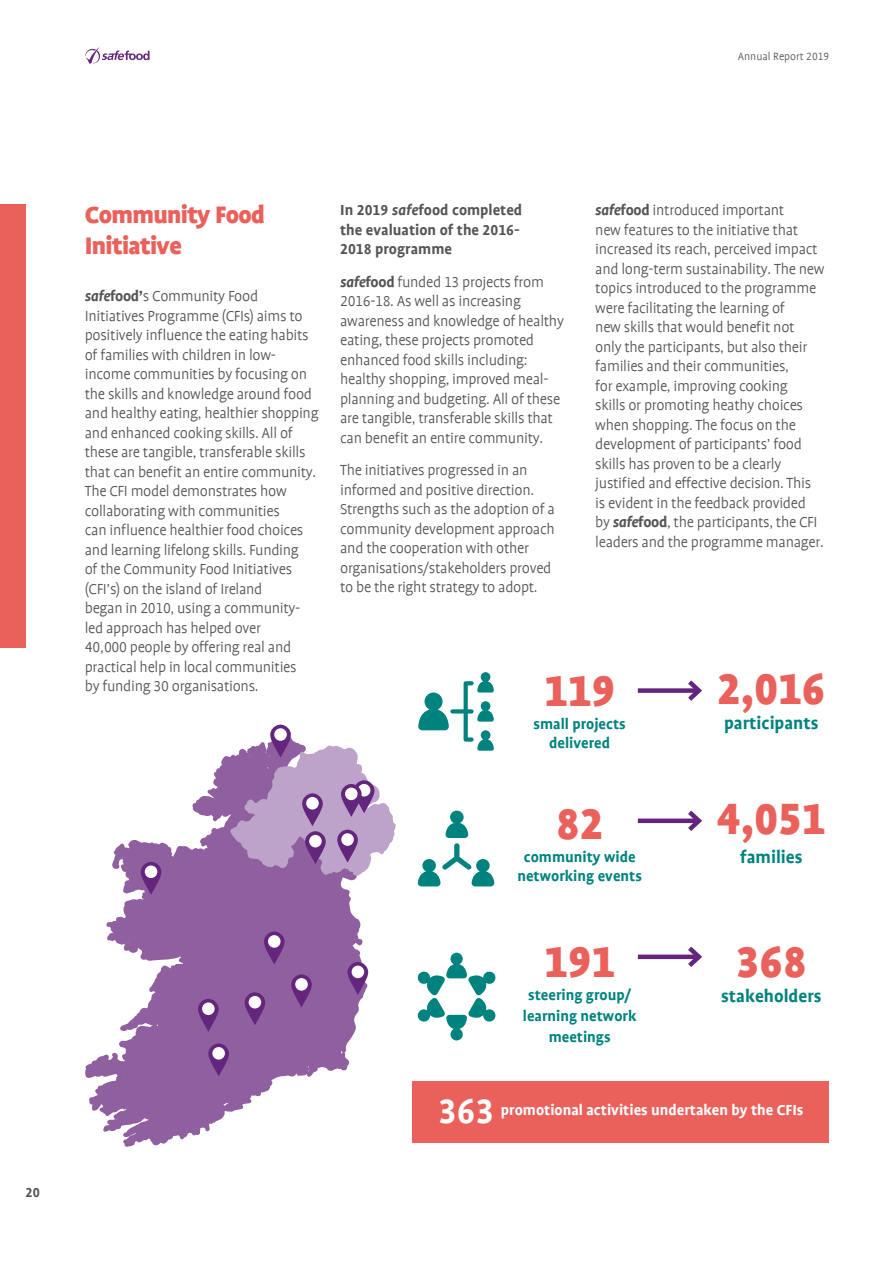
<style>
.page{position:relative;width:893px;height:1263px;background:#fff}
.page>*{position:absolute;margin:0;border:0;box-sizing:border-box;transform-origin:0 0}
.t1{font:900 49.5px "Profile NO";color:#ea615b}
.t2{font:700 39px "Profile NO";color:#fff}
.t3{font:900 27px/31.5px "Profile";letter-spacing:-.025em;color:#ea615b}
.t4{font:700 19.5px "Profile";color:#00837e}
.t5{font:300 16.5px/19.5px "Profile";letter-spacing:-.02em;color:#565555}
.t6{font:700 16.5px/18.8px "Profile";color:#00837e;text-align:center}
.t7{font:700 16.5px/19.5px "Profile";color:#555}
.t8{font:700 16.5px "Profile";color:#fff}
.t9{font:700 15px "Profile NO";color:#565555}
.t10{font:300 12px "Profile";color:#555}
.s1{font-family:"Profile NO"}
.s2{font-weight:700;font-style:italic}
.s3{font-weight:700}
.s4{font-style:italic}
</style>
<div class="page">
<svg style="left:85px;top:47px;width:65px;height:17px"></svg>
<div style="left:412px;top:1081px;width:417px;height:61px;background:#ea615b"></div>
<div style="left:0;top:204px;width:26px;height:443px;background:#ea615b"></div>
<svg style="left:85px;top:756px;width:279px;height:391px;fill:#8f5f9f"></svg>
<svg style="left:141px;top:862px;width:20px;height:33px"></svg>
<div style="left:145px;top:865px;width:12px;height:13px;background:#fff;border-radius:50%"></div>
<svg style="left:264px;top:931px;width:21px;height:33px"></svg>
<div style="left:268px;top:935px;width:13px;height:13px;background:#fff;border-radius:50%"></div>
<svg style="left:245px;top:992px;width:20px;height:33px"></svg>
<div style="left:249px;top:996px;width:12px;height:12px;background:#fff;border-radius:50%"></div>
<svg style="left:291px;top:974px;width:21px;height:33px"></svg>
<div style="left:295px;top:978px;width:13px;height:13px;background:#fff;border-radius:50%"></div>
<svg style="left:208px;top:1043px;width:21px;height:33px"></svg>
<div style="left:212px;top:1047px;width:13px;height:12px;background:#fff;border-radius:50%"></div>
<svg style="left:198px;top:999px;width:21px;height:33px"></svg>
<div style="left:202px;top:1002px;width:13px;height:13px;background:#fff;border-radius:50%"></div>
<svg style="left:230px;top:725px;width:166px;height:151px"></svg>
<div style="left:345px;top:788px;width:13px;height:12px;background:#fff;border-radius:50%"></div>
<svg style="left:347px;top:962px;width:21px;height:33px"></svg>
<div style="left:352px;top:966px;width:12px;height:12px;background:#fff;border-radius:50%"></div>
<svg style="left:418px;top:672px;width:76px;height:79px"></svg>
<svg style="left:417px;top:953px;width:79px;height:87px"></svg>
<svg style="left:417px;top:810px;width:78px;height:76px"></svg>
<div style="left:638px;top:688px;width:61px;height:5px;background:#64257d"></div>
<svg style="left:683px;top:680px;width:19px;height:21px"></svg>
<div style="left:638px;top:818px;width:61px;height:5px;background:#64257d"></div>
<svg style="left:683px;top:810px;width:19px;height:21px"></svg>
<div style="left:638px;top:954px;width:61px;height:5px;background:#64257d"></div>
<svg style="left:683px;top:946px;width:19px;height:21px"></svg>
<p class="t10" style="left:738px;top:51px;width:93px">Annual Report <span class="s1">2019</span></p>
<p class="t9" style="left:26px;top:1185px;width:16px">20</p>
<h3 class="t3" style="left:85px;top:198px;width:182px">Community Food<br>Initiative</h3>
<p class="t5" style="left:85px;top:286px;width:235px"><span class="s2">safe</span><span class="s3">food’</span>s Community Food Initiatives Programme (CFIs) aims to positively influence the eating habits of families with children in low&shy;income communities by focusing on the skills and knowledge around food and healthy eating, healthier shopping and enhanced cooking skills. All of these are tangible, transferable skills that can benefit an entire community.<br>The CFI model demonstrates how collaborating with communities<br>can influence healthier food choices and learning lifelong skills. Funding<br>of the Community Food Initiatives (CFI’s) on the island of Ireland<br>began in <span class="s1">2010</span>, using a community&shy;led approach has helped over<br><span class="s1">40,000</span> people by offering real and practical help in local communities<br>by funding <span class="s1">30</span> organisations.</p>
<p class="t7" style="left:340px;top:201px;width:184px">In <span class="s1">2019</span> <span class="s4">safe</span>food completed the evaluation of the <span class="s1">2016</span>-<br><span class="s1">2018</span> programme</p>
<p class="t5" style="left:340px;top:272px;width:225px"><span class="s2">safe</span><span class="s3">food</span> funded <span class="s1">13</span> projects from <span class="s1">2016-18</span>. As well as increasing awareness and knowledge of healthy eating, these projects promoted enhanced food skills including: healthy shopping, improved meal&shy;planning and budgeting. All of these are tangible, transferable skills that can benefit an entire community.</p>
<p class="t5" style="left:340px;top:460px;width:216px">The initiatives progressed in an informed and positive direction.<br>Strengths such as the adoption of a community development approach and the cooperation with other organisations/stakeholders proved to be the right strategy to adopt.</p>
<p class="t5" style="left:595px;top:201px;width:231px"><span class="s2">safe</span><span class="s3">food</span> introduced important<br>new features to the initiative that increased its reach, perceived impact and long-term sustainability. The new topics introduced to the programme were facilitating the learning of<br>new skills that would benefit not only the participants, but also their families and their communities,<br>for example, improving cooking<br>skills or promoting heathy choices when shopping. The focus on the development of participants’ food skills has proven to be a clearly justified and effective decision. This is evident in the feedback provided by <span class="s2">safe</span><span class="s3">food</span>, the participants, the CFI leaders and the programme manager.</p>
<h1 class="t1" style="left:544px;top:667px;width:72px">119</h1>
<p class="t6" style="left:533px;top:715px;width:94px">small projects delivered</p>
<h1 class="t1" style="left:717px;top:666px;width:110px">2,016</h1>
<p class="t4" style="left:724px;top:713px;width:96px">participants</p>
<h1 class="t1" style="left:556px;top:800px;width:49px">82</h1>
<p class="t6" style="left:517px;top:847px;width:126px">community wide networking events</p>
<h1 class="t1" style="left:717px;top:795px;width:110px">4,051</h1>
<p class="t4" style="left:740px;top:847px;width:64px">families</p>
<h1 class="t1" style="left:544px;top:938px;width:72px">191</h1>
<p class="t6" style="left:523px;top:985px;width:115px;line-height:21px">steering group/ learning network meetings</p>
<h1 class="t1" style="left:736px;top:938px;width:72px">368</h1>
<p class="t4" style="left:721px;top:985px;width:102px">stakeholders</p>
<h2 class="t2" style="left:438px;top:1092px;width:57px">363</h2>
<p class="t8" style="left:501px;top:1101px;width:304px">promotional activities undertaken by the CFIs</p>
</div>
